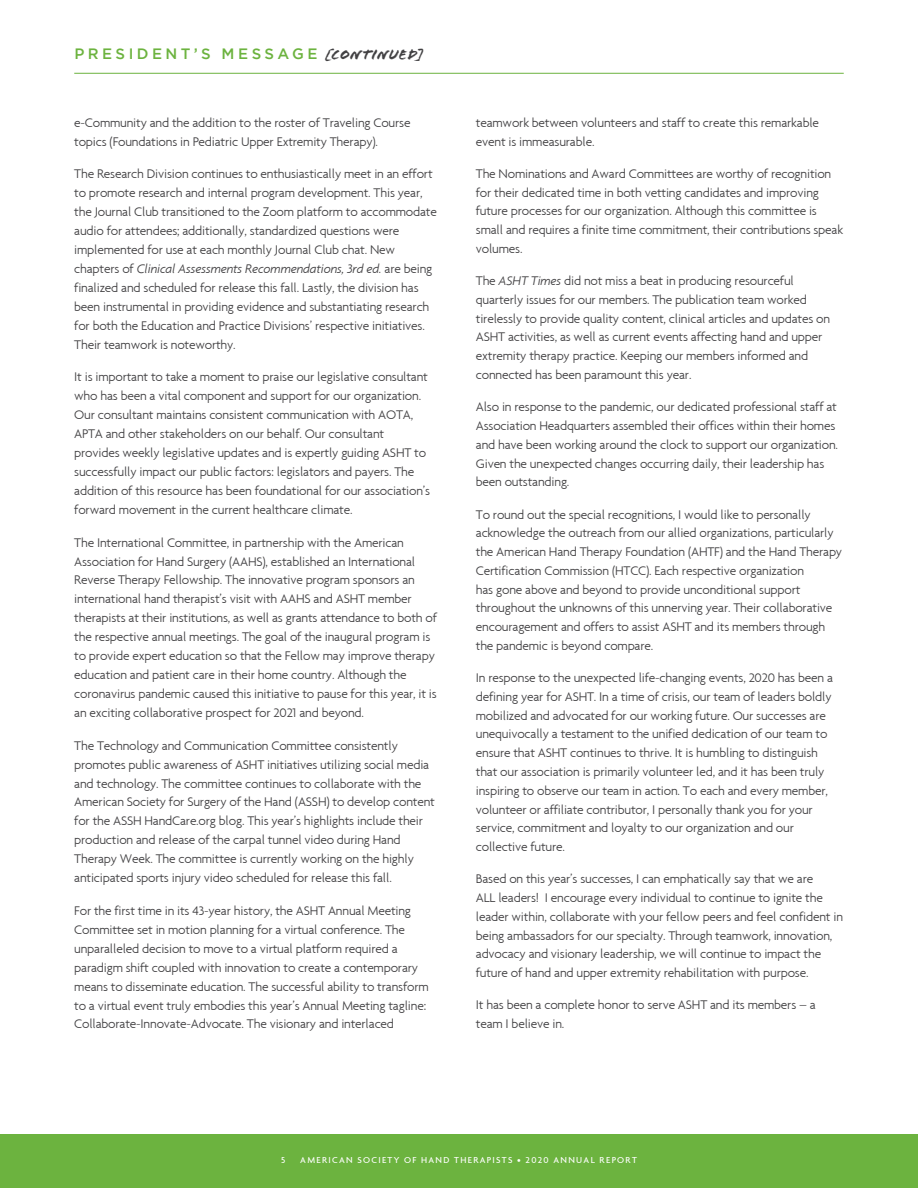
<style>
.page{position:relative;width:918px;height:1188px;background:#fff}
.page>*{position:absolute;margin:0;border:0;box-sizing:border-box;transform-origin:0 0}
.t1{font:500 15px "Gotham";letter-spacing:.23em;color:#6cb33f}
.t2{font:300 13.5px/18.9px "Agenda";letter-spacing:-.015em;color:#414042}
.t3{font:500 9.3px "Agenda";letter-spacing:.14em;color:#fff}
.s1{font-family:"Flood Std";font-weight:400;color:#414042}
.s2{font-style:italic}
</style>
<div class="page">
<hr style="left:74px;top:73px;width:770px;height:1px;background:#6cb33f">
<div style="left:0;top:1134px;width:918px;height:54px;background:#6cb33f"></div>
<p class="t1" style="left:74px;top:46px;width:351px">PRESIDENT’S MESSAGE <span class="s1">[CONTINUED]</span></p>
<p class="t2" style="left:74px;top:113px;width:338px">e-Community and the addition to the roster of Traveling Course topics (Foundations in Pediatric Upper Extremity Therapy).</p>
<p class="t2" style="left:74px;top:164px;width:364px">The Research Division continues to enthusiastically meet in an effort to promote research and internal program development. This year, the Journal Club transitioned to the Zoom platform to accommodate audio for attendees; additionally, standardized questions were implemented for use at each monthly Journal Club chat. New chapters of <span class="s2">Clinical Assessments Recommendations, 3rd ed.</span> are being finalized and scheduled for release this fall. Lastly, the division has been instrumental in providing evidence and substantiating research for both the Education and Practice Divisions’ respective initiatives.<br>Their teamwork is noteworthy.</p>
<p class="t2" style="left:74px;top:367px;width:357px">It is important to take a moment to praise our legislative consultant who has been a vital component and support for our organization.<br>Our consultant maintains consistent communication with AOTA, APTA and other stakeholders on our behalf. Our consultant provides weekly legislative updates and is expertly guiding ASHT to successfully impact our public factors: legislators and payers. The addition of this resource has been foundational for our association’s forward movement in the current healthcare climate.</p>
<p class="t2" style="left:74px;top:533px;width:364px">The International Committee, in partnership with the American Association for Hand Surgery (AAHS), established an International Reverse Therapy Fellowship. The innovative program sponsors an international hand therapist’s visit with AAHS and ASHT member therapists at their institutions, as well as grants attendance to both of the respective annual meetings. The goal of the inaugural program is to provide expert education so that the Fellow may improve therapy education and patient care in their home country. Although the coronavirus pandemic caused this initiative to pause for this year, it is an exciting collaborative prospect for 2021 and beyond.</p>
<p class="t2" style="left:74px;top:736px;width:362px">The Technology and Communication Committee consistently promotes public awareness of ASHT initiatives utilizing social media and technology. The committee continues to collaborate with the American Society for Surgery of the Hand (ASSH) to develop content for the ASSH HandCare.org blog. This year’s highlights include their production and release of the carpal tunnel video during Hand Therapy Week. The committee is currently working on the highly anticipated sports injury video scheduled for release this fall.</p>
<p class="t2" style="left:74px;top:901px;width:356px">For the first time in its 43-year history, the ASHT Annual Meeting Committee set in motion planning for a virtual conference. The unparalleled decision to move to a virtual platform required a paradigm shift coupled with innovation to create a contemporary means to disseminate education. The successful ability to transform to a virtual event truly embodies this year’s Annual Meeting tagline:<br>Collaborate-Innovate-Advocate. The visionary and interlaced</p>
<p class="t2" style="left:476px;top:113px;width:345px">teamwork between volunteers and staff to create this remarkable event is immeasurable.</p>
<p class="t2" style="left:476px;top:164px;width:369px">The Nominations and Award Committees are worthy of recognition for their dedicated time in both vetting candidates and improving future processes for our organization. Although this committee is small and requires a finite time commitment, their contributions speak volumes.</p>
<p class="t2" style="left:476px;top:271px;width:356px">The <span class="s2">ASHT Times</span> did not miss a beat in producing resourceful quarterly issues for our members. The publication team worked tirelessly to provide quality content, clinical articles and updates on ASHT activities, as well as current events affecting hand and upper extremity therapy practice. Keeping our members informed and connected has been paramount this year.</p>
<p class="t2" style="left:476px;top:397px;width:363px">Also in response to the pandemic, our dedicated professional staff at Association Headquarters assembled their offices within their homes and have been working around the clock to support our organization.<br>Given the unexpected changes occurring daily, their leadership has been outstanding.</p>
<p class="t2" style="left:476px;top:505px;width:368px">To round out the special recognitions, I would like to personally acknowledge the outreach from our allied organizations, particularly the American Hand Therapy Foundation (AHTF) and the Hand Therapy Certification Commission (HTCC). Each respective organization<br>has gone above and beyond to provide unconditional support throughout the unknowns of this unnerving year. Their collaborative encouragement and offers to assist ASHT and its members through the pandemic is beyond compare.</p>
<p class="t2" style="left:476px;top:668px;width:359px">In response to the unexpected life-changing events, 2020 has been a defining year for ASHT. In a time of crisis, our team of leaders boldly mobilized and advocated for our working future. Our successes are unequivocally a testament to the unified dedication of our team to ensure that ASHT continues to thrive. It is humbling to distinguish that our association is primarily volunteer led, and it has been truly inspiring to observe our team in action. To each and every member, volunteer or affiliate contributor, I personally thank you for your service, commitment and loyalty to our organization and our collective future.</p>
<p class="t2" style="left:476px;top:869px;width:369px">Based on this year’s successes, I can emphatically say that we are<br>ALL leaders! I encourage every individual to continue to ignite the leader within, collaborate with your fellow peers and feel confident in being ambassadors for our specialty. Through teamwork, innovation, advocacy and visionary leadership, we will continue to impact the future of hand and upper extremity rehabilitation with purpose.</p>
<p class="t2" style="left:476px;top:996px;width:342px">It has been a complete honor to serve ASHT and its members – a team I believe in.</p>
<p class="t3" style="left:281px;top:1154px;width:6px">5</p>
<p class="t3" style="left:300px;top:1154px;width:338px">AMERICAN SOCIETY OF HAND THERAPISTS • 2020 ANNUAL REPORT</p>
</div>
